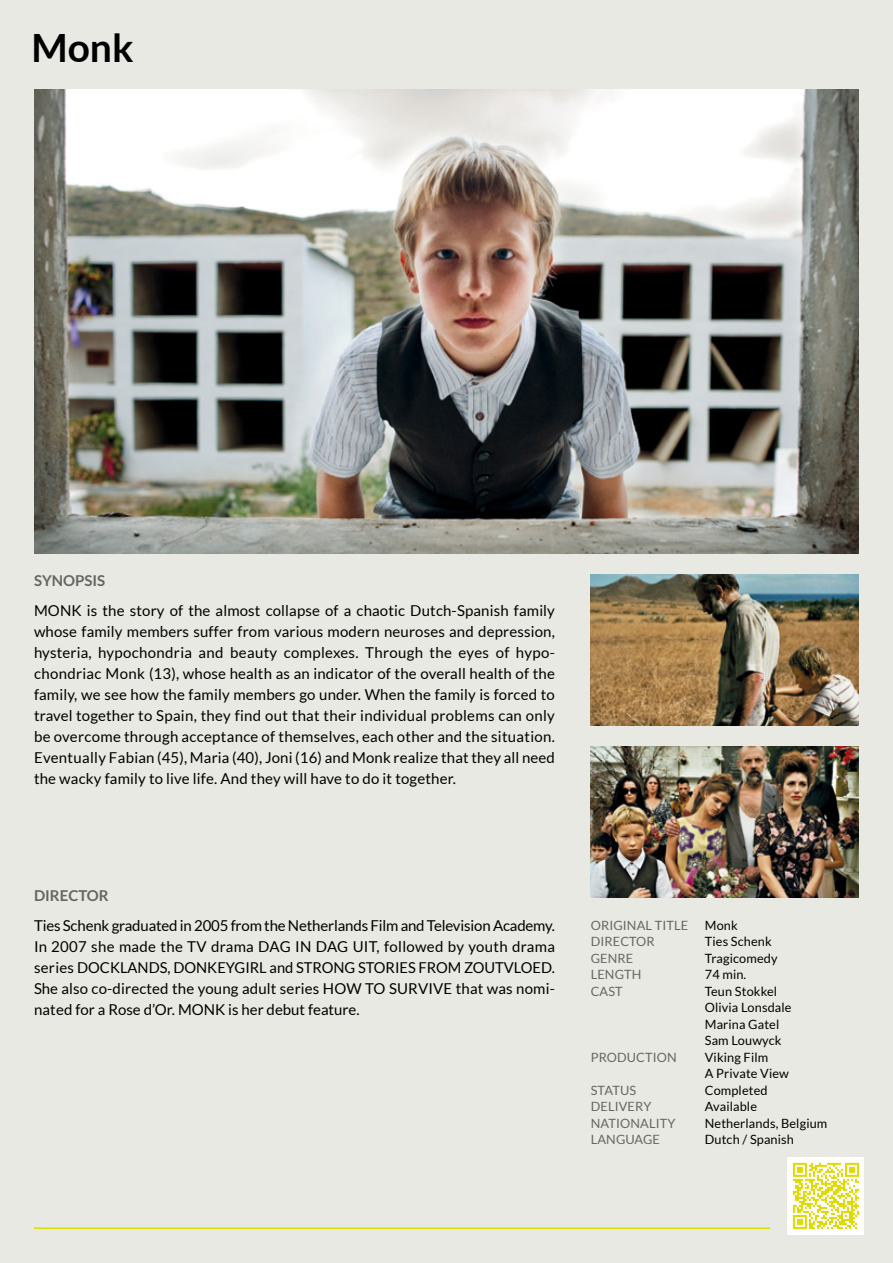
<style>
.page{position:relative;width:893px;height:1263px;background:#e9e9e3}
.page>*{position:absolute;margin:0;border:0;box-sizing:border-box;transform-origin:0 0}
.t1{font:700 39px "Lato";color:#000}
.t2{font:15px/21px "Lato";letter-spacing:.01em;color:#000;text-align:justify}
.t3{font:700 15px "Lato";color:#656664}
.t4{font:12.75px/16.5px "Lato";letter-spacing:.01em;color:#000}
.t5{font:12.75px/16.5px "Lato";letter-spacing:.01em;color:#656664}
</style>
<div class="page">
<img style="left:34px;top:89px;width:825px;height:464px">
<img style="left:591px;top:575px;width:268px;height:151px">
<img style="left:591px;top:747px;width:268px;height:150px">
<hr style="left:34px;top:1227px;width:736px;height:2px;background:#dfdb00">
<div style="left:788px;top:1157px;width:76px;height:77px;background:#fff"></div>
<svg style="left:793px;top:1163px;width:66px;height:66px"></svg>
<h1 class="t1" style="left:31px;top:25px;width:104px">Monk</h1>
<p class="t3" style="left:34px;top:572px;width:73px">SYNOPSIS</p>
<p class="t2" style="left:34px;top:600px;width:522px">MONK is the story of the almost collapse of a chaotic Dutch-Spanish family whose family members suffer from various modern neuroses and depression, hysteria, hypochondria and beauty complexes. Through the eyes of hypo&shy;chondriac Monk (13), whose health as an indicator of the overall health of the family, we see how the family members go under. When the family is forced to travel together to Spain, they find out that their individual problems can only be overcome through acceptance of themselves, each other and the situation.<br>Eventually Fabian (45), Maria (40), Joni (16) and Monk realize that they all need the wacky family to live life. And they will have to do it together.</p>
<p class="t3" style="left:34px;top:887px;width:76px">DIRECTOR</p>
<p class="t2" style="left:34px;top:915px;width:522px">Ties Schenk graduated in 2005 from the Netherlands Film and Television Academy.<br>In 2007 she made the TV drama DAG IN DAG UIT, followed by youth drama series DOCKLANDS, DONKEYGIRL and STRONG STORIES FROM ZOUTVLOED.<br>She also co-directed the young adult series HOW TO SURVIVE that was nomi&shy;nated for a Rose d’Or. MONK is her debut feature.</p>
<p class="t5" style="left:591px;top:917px;width:99px">ORIGINAL TITLE<br>DIRECTOR<br>GENRE<br>LENGTH<br>CAST</p>
<p class="t5" style="left:591px;top:1049px;width:87px">PRODUCTION</p>
<p class="t5" style="left:591px;top:1082px;width:86px">STATUS<br>DELIVERY<br>NATIONALITY<br>LANGUAGE</p>
<p class="t4" style="left:705px;top:917px;width:124px">Monk<br>Ties Schenk<br>Tragicomedy<br>74 min.<br>Teun Stokkel<br>Olivia Lonsdale<br>Marina Gatel<br>Sam Louwyck<br>Viking Film<br>A Private View<br>Completed<br>Available<br>Netherlands, Belgium<br>Dutch / Spanish</p>
</div>
